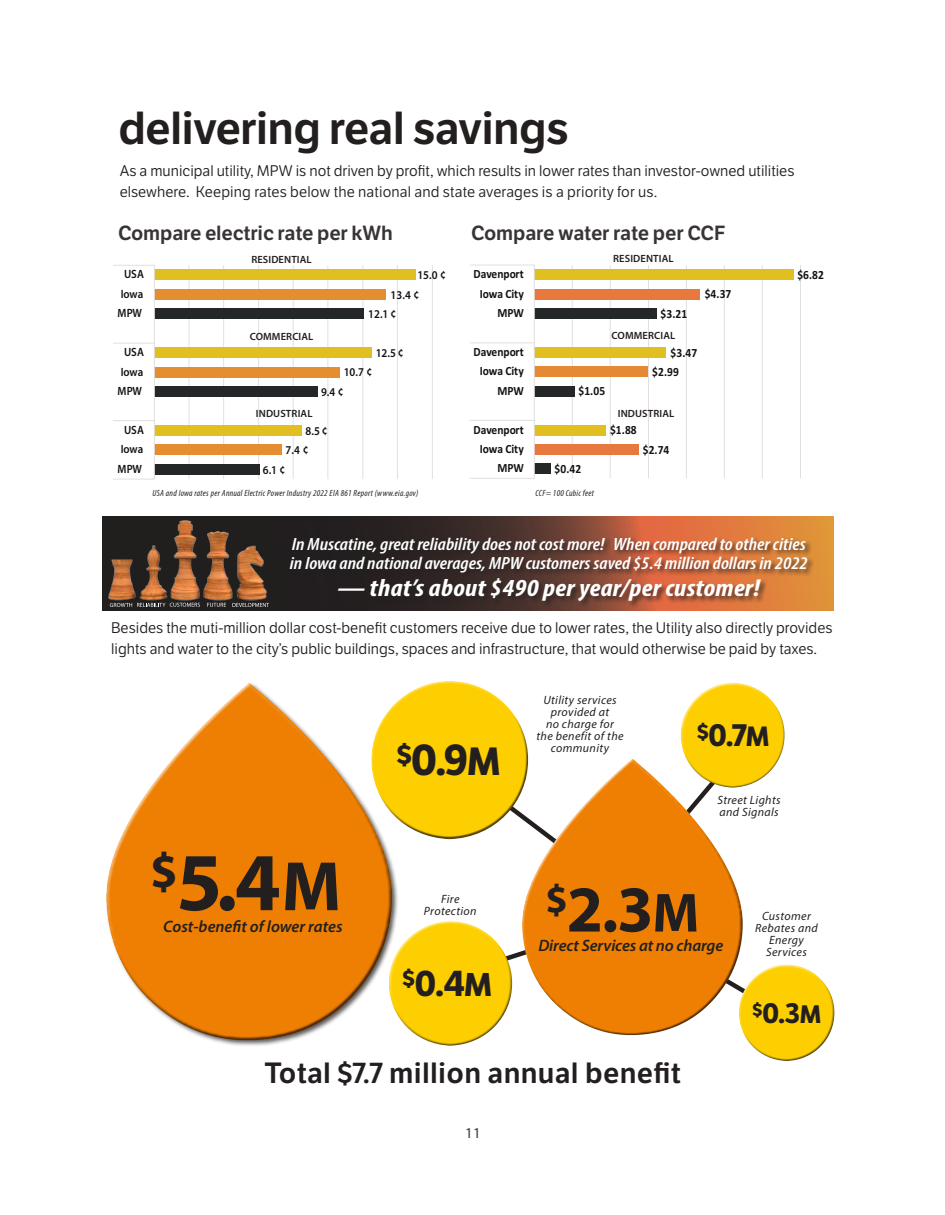
<style>
.page{position:relative;width:945px;height:1215px;background:#fff}
.page>*{position:absolute;margin:0;border:0;box-sizing:border-box;transform-origin:0 0}
.t1{font:700 82.8px "Myriad Pro";color:#241f1f}
.t2{font:700 66px "Myriad Pro";color:#241f1f}
.t3{font:700 49.8px "Myriad Pro";color:#241f1f}
.t4{font:45px "LFT Etica SB";letter-spacing:-.02em;color:#241f1f}
.t5{font:700 42.9px "LFT Etica";color:#241f1f}
.t6{font:700 35.55px "LFT Etica";color:#241f1f}
.t7{font:700 30.6px "LFT Etica";color:#241f1f}
.t8{font:28.5px "LFT Etica SB";letter-spacing:.01em;color:#241f1f}
.t9{font:700 27.9px "LFT Etica";color:#241f1f}
.t10{font:italic 700 condensed 24.6px "Myriad Pro";letter-spacing:.01em;color:#fff;scale:1.13 1}
.t11{font:19.95px "LFT Etica SB";letter-spacing:-.01em;color:#393535}
.t12{font:italic 600 condensed 17.7px/19.5px "Myriad Pro";color:#fff;scale:1.13 1}
.t13{font:italic 600 16.5px "Myriad Pro";letter-spacing:-.005em;color:#241f1f}
.t14{font:15px/21px "LFT Etica";color:#241f1f}
.t15{font:15px "Myriad Pro";color:#393535}
.t16{font:700 12.6px/19.4px "Calibri";letter-spacing:.005em;color:#111213;text-align:right;scale:.91 1}
.t17{font:italic 12px/12px "Myriad Pro";letter-spacing:.03em;color:#241f1f;text-align:center}
.t18{font:600 12px/19.5px "Myriad Pro";letter-spacing:.005em;color:#111213;text-align:center;scale:.91 1}
.t19{font:600 10.5px "Myriad Pro";letter-spacing:.01em;color:#241f1f}
.t20{font:italic condensed 9px "Myriad Pro";letter-spacing:.03em;color:#241f1f}
.s1{font-size:70.5px}
.s2{font-size:38.25px}
.s3{font-size:31.95px}
.s4{font-size:27px}
.s5{font-size:55.5px}
.s6{font-size:24.6px}
</style>
<div class="page">
<div style="left:526px;top:786px;width:219px;height:252px;background:#241f1f;opacity:.75"></div>
<div style="left:391px;top:941px;width:122px;height:107px;background:#241f1f;opacity:.75"></div>
<svg style="left:102px;top:516px;width:732px;height:95px;background:#75482e"></svg>
<div style="left:736px;top:964px;width:96px;height:71px;background:#fff;opacity:.75"></div>
<div style="left:741px;top:979px;width:94px;height:84px;background:#241f1f;opacity:.75"></div>
<svg style="left:403px;top:681px;width:398px;height:346px"></svg>
<div style="left:288px;top:536px;width:527px;height:72px;background:#241f1f;opacity:.75"></div>
<img style="left:223px;top:697px;width:180px;height:350px">
<div style="left:103px;top:679px;width:277px;height:298px;background:#fff;opacity:.75"></div>
<div style="left:113px;top:738px;width:282px;height:305px;background:#241f1f;opacity:.75"></div>
<hr style="left:432px;top:265px;width:1px;height:214px;background:#e2dfe0">
<hr style="left:397px;top:265px;width:1px;height:214px;background:#e2dfe0">
<hr style="left:362px;top:265px;width:1px;height:214px;background:#e2dfe0">
<hr style="left:328px;top:265px;width:1px;height:214px;background:#e2dfe0">
<hr style="left:293px;top:265px;width:1px;height:214px;background:#e2dfe0">
<hr style="left:258px;top:265px;width:1px;height:214px;background:#e2dfe0">
<hr style="left:223px;top:265px;width:1px;height:214px;background:#e2dfe0">
<hr style="left:189px;top:265px;width:1px;height:214px;background:#e2dfe0">
<div style="left:154px;top:270px;width:261px;height:10px;background:#e1bf20"></div>
<div style="left:154px;top:289px;width:232px;height:10px;background:#e48e31"></div>
<div style="left:154px;top:309px;width:210px;height:10px;background:#242728"></div>
<div style="left:154px;top:347px;width:217px;height:11px;background:#e1bf20"></div>
<div style="left:154px;top:367px;width:186px;height:10px;background:#e48e31"></div>
<div style="left:154px;top:386px;width:164px;height:11px;background:#242728"></div>
<div style="left:154px;top:425px;width:148px;height:11px;background:#e1bf20"></div>
<div style="left:154px;top:445px;width:128px;height:10px;background:#e48e31"></div>
<div style="left:154px;top:464px;width:106px;height:11px;background:#242728"></div>
<hr style="left:154px;top:265px;width:1px;height:214px;background:#e2dfe0">
<hr style="left:117px;top:479px;width:37px;height:1px;background:#e2dfe0">
<hr style="left:117px;top:420px;width:37px;height:1px;background:#e2dfe0">
<hr style="left:117px;top:343px;width:37px;height:1px;background:#e2dfe0">
<hr style="left:117px;top:265px;width:37px;height:1px;background:#e2dfe0">
<hr style="left:800px;top:265px;width:1px;height:213px;background:#e2dfe0">
<hr style="left:762px;top:265px;width:1px;height:213px;background:#e2dfe0">
<hr style="left:724px;top:265px;width:1px;height:213px;background:#e2dfe0">
<hr style="left:686px;top:265px;width:1px;height:213px;background:#e2dfe0">
<hr style="left:648px;top:265px;width:1px;height:213px;background:#e2dfe0">
<hr style="left:610px;top:265px;width:1px;height:213px;background:#e2dfe0">
<hr style="left:572px;top:265px;width:1px;height:213px;background:#e2dfe0">
<div style="left:534px;top:270px;width:260px;height:10px;background:#e1bf20"></div>
<div style="left:534px;top:289px;width:166px;height:10px;background:#e8793e"></div>
<div style="left:534px;top:309px;width:122px;height:10px;background:#242728"></div>
<div style="left:534px;top:347px;width:132px;height:11px;background:#e1bf20"></div>
<div style="left:534px;top:367px;width:114px;height:10px;background:#e68937"></div>
<div style="left:534px;top:386px;width:40px;height:10px;background:#242728"></div>
<div style="left:534px;top:425px;width:72px;height:10px;background:#e1bf20"></div>
<div style="left:534px;top:444px;width:104px;height:11px;background:#e8793e"></div>
<div style="left:534px;top:463px;width:16px;height:11px;background:#242728"></div>
<hr style="left:534px;top:265px;width:1px;height:213px;background:#e2dfe0">
<hr style="left:473px;top:478px;width:61px;height:1px;background:#e2dfe0">
<hr style="left:473px;top:420px;width:61px;height:1px;background:#e2dfe0">
<hr style="left:473px;top:343px;width:61px;height:1px;background:#e2dfe0">
<hr style="left:473px;top:265px;width:61px;height:1px;background:#e2dfe0">
<img style="left:107px;top:516px;width:160px;height:87px">
<svg style="left:207px;top:603px;width:19px;height:4px"></svg>
<svg style="left:232px;top:603px;width:37px;height:4px"></svg>
<svg style="left:110px;top:603px;width:90px;height:4px"></svg>
<h3 class="t4" style="left:118px;top:101px;width:453px">delivering real savings</h3>
<p class="t14" style="left:120px;top:161px;width:676px">As a municipal utility, MPW is not driven by profit, which results in lower rates than investor-owned utilities elsewhere. Keeping rates below the national and state averages is a priority for us.</p>
<h3 class="t11" style="left:118px;top:221px;width:276px">Compare electric rate per kWh</h3>
<h3 class="t11" style="left:471px;top:221px;width:256px">Compare water rate per CCF</h3>
<p class="t18" style="left:118px;top:264px;width:31px">USA<br>Iowa<br>MPW</p>
<p class="t18" style="left:118px;top:342px;width:31px">USA<br>Iowa<br>MPW</p>
<p class="t18" style="left:118px;top:420px;width:31px">USA<br>Iowa<br>MPW</p>
<p class="t19" style="left:251px;top:253px;width:62px">RESIDENTIAL</p>
<p class="t19" style="left:250px;top:329px;width:65px">COMMERCIAL</p>
<p class="t18" style="left:417px;top:265px;width:33px">15.0 ¢</p>
<p class="t18" style="left:391px;top:285px;width:33px">13.4 ¢</p>
<p class="t18" style="left:368px;top:304px;width:32px">12.1 ¢</p>
<p class="t18" style="left:376px;top:343px;width:32px">12.5 ¢</p>
<p class="t18" style="left:344px;top:362px;width:33px">10.7 ¢</p>
<p class="t18" style="left:321px;top:382px;width:26px">9.4 ¢</p>
<p class="t18" style="left:285px;top:421px;width:48px;text-align:left;text-indent:20px">8.5 ¢<br>7.4 ¢</p>
<p class="t19" style="left:256px;top:407px;width:58px">INDUSTRIAL</p>
<p class="t18" style="left:263px;top:459px;width:26px">6.1 ¢</p>
<p class="t20" style="left:153px;top:488px;width:267px">USA and Iowa rates per Annual Electric Power Industry 2022 EIA 861 Report (www.eia.gov)</p>
<p class="t16" style="left:474px;top:264px;width:57px">Davenport<br>Iowa City<br>MPW</p>
<p class="t16" style="left:474px;top:342px;width:57px">Davenport<br>Iowa City<br>MPW</p>
<p class="t16" style="left:474px;top:420px;width:57px">Davenport<br>Iowa City<br>MPW</p>
<p class="t19" style="left:613px;top:252px;width:62px">RESIDENTIAL</p>
<p class="t16" style="left:661px;top:304px;width:31px">$3.21</p>
<p class="t16" style="left:652px;top:343px;width:51px;text-align:left;text-indent:18px">$3.47 $2.99</p>
<p class="t19" style="left:612px;top:329px;width:65px">COMMERCIAL</p>
<p class="t16" style="left:579px;top:381px;width:31px">$1.05</p>
<p class="t19" style="left:618px;top:406px;width:58px">INDUSTRIAL</p>
<p class="t16" style="left:610px;top:420px;width:31px">$1.88</p>
<p class="t16" style="left:555px;top:459px;width:31px">$0.42</p>
<p class="t20" style="left:536px;top:488px;width:60px">CCF= 100 Cubic feet</p>
<p class="t16" style="left:643px;top:440px;width:31px">$2.74</p>
<p class="t16" style="left:705px;top:284px;width:31px">$4.37</p>
<p class="t16" style="left:797px;top:265px;width:31px">$6.82</p>
<p class="t12" style="left:290px;top:534px;width:460px">In Muscatine, great reliability does not cost more! When compared to other cities in Iowa and national averages, MPW customers saved $5.4 million dollars in 2022</p>
<h3 class="t10" style="left:338px;top:573px;width:375px">— that’s about $490 per year/per customer!</h3>
<p class="t14" style="left:111px;top:618px;width:723px">Besides the muti-million dollar cost-benefit customers receive due to lower rates, the Utility also directly provides lights and water to the city’s public buildings, spaces and infrastructure, that would otherwise be paid by taxes.</p>
<h3 class="t3" style="left:150px;top:838px;width:29px">$</h3>
<p class="t13" style="left:163px;top:915px;width:181px">Cost-benefit of lower rates</p>
<h1 class="t1" style="left:176px;top:828px;width:166px">5.4<span class="s1">M</span></h1>
<h3 class="t5" style="left:397px;top:733px;width:105px"><sup>$</sup>0.9<span class="s2">M</span></h3>
<p class="t17" style="left:424px;top:893px;width:54px">Fire<br>Protection</p>
<h3 class="t6" style="left:402px;top:961px;width:91px"><sup>$</sup>0.4<span class="s3">M</span></h3>
<p class="t17" style="left:537px;top:694px;width:89px">Utility services provided at<br>no charge for the benefit of the community</p>
<h3 class="t7" style="left:697px;top:717px;width:74px"><sup>$</sup>0.7<span class="s4">M</span></h3>
<p class="t17" style="left:717px;top:793px;width:65px;text-align:left">Street Lights and Signals</p>
<h2 class="t2" style="left:545px;top:866px;width:155px"><sup>$</sup>2.3<span class="s5">M</span></h2>
<p class="t13" style="left:538px;top:935px;width:186px">Direct Services at no charge</p>
<p class="t17" style="left:755px;top:910px;width:64px">Customer<br>Rebates and<br>Energy<br>Services</p>
<h3 class="t9" style="left:752px;top:996px;width:70px"><sup>$</sup>0.3<span class="s6">M</span></h3>
<h3 class="t8" style="left:264px;top:1056px;width:418px">Total $7.7 million annual benefit</h3>
<p class="t15" style="left:465px;top:1124px;width:17px">11</p>
</div>
